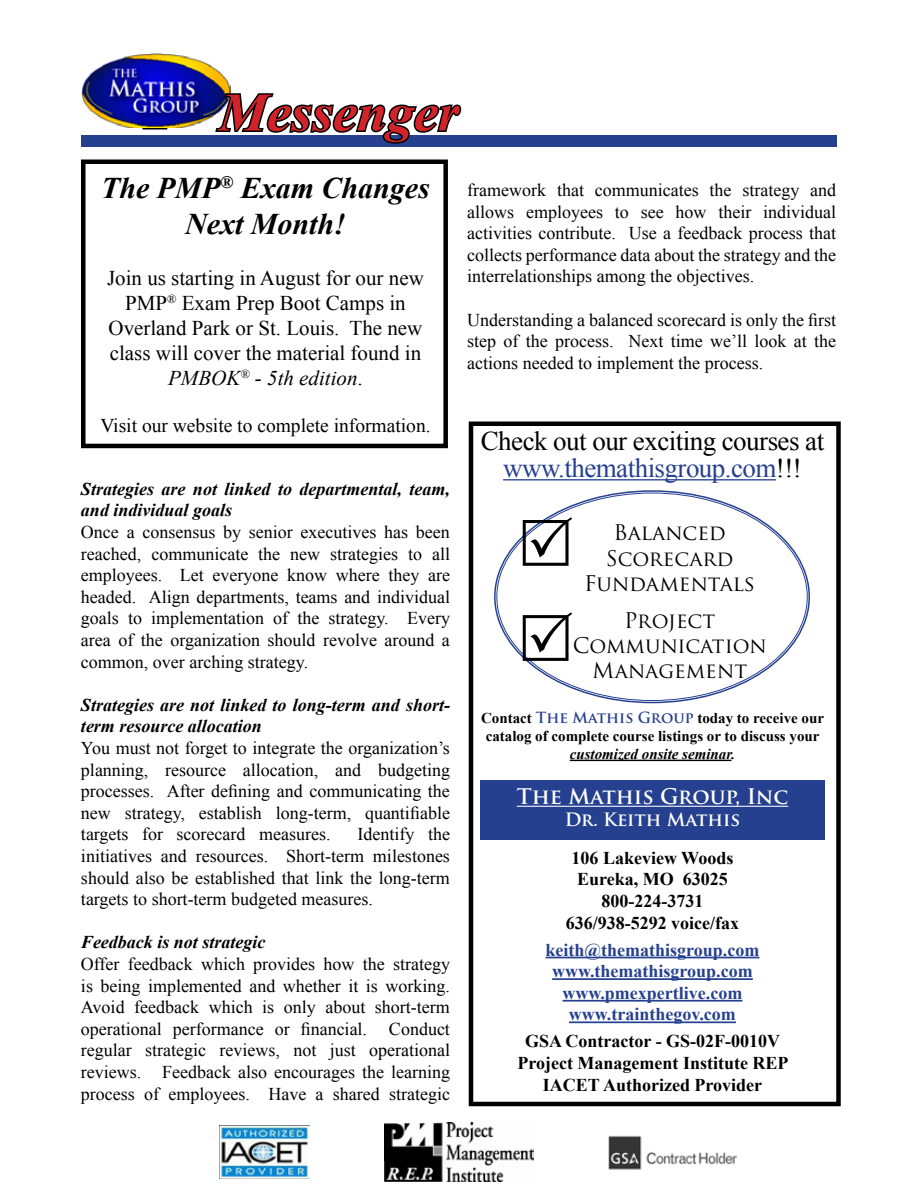
<style>
.page{position:relative;width:918px;height:1188px;background:#fff}
.page>*{position:absolute;margin:0;border:0;box-sizing:border-box;transform-origin:0 0}
.t1{font:italic 700 54px "Times New Roman";color:#d2232a}
.t2{font:italic 700 30px/36px "Times New Roman";color:#000;text-align:center}
.t3{font:27px/27px "Times New Roman";letter-spacing:-.02em;color:#000;text-align:center}
.t4{font:21px/25.2px "Times New Roman";color:#000;text-align:center}
.t5{font:21px/25.2px "Trajan Pro";color:#000;text-align:center}
.t6{font:700 21px "Trajan Pro";color:#fff}
.t7{font:19.5px "Times New Roman";color:#000}
.t8{font:18px/21.6px "Times New Roman";color:#000;text-align:justify}
.t9{font:italic 700 18px/21.6px "Times New Roman";color:#000}
.t10{font:700 18px/21.6px "Times New Roman";color:#000;text-align:center}
.t11{font:700 18px/21.6px "Times New Roman";color:#25408f;text-align:center}
.t12{font:700 18px "Trajan Pro";color:#fff}
.t13{font:700 15px/18px "Times New Roman";color:#000;text-align:center}
.t14{font:italic 700 15px "Times New Roman";color:#000}
.s1{font-style:italic}
.s2{color:#25408f}
.s3{font-family:"Trajan Pro";color:#25408f}
</style>
<div class="page">
<div style="left:81px;top:135px;width:756px;height:12px;background:#25408f"></div>
<img style="left:81px;top:54px;width:148px;height:76px">
<svg style="left:213px;top:84px;width:249px;height:60px"></svg>
<div style="left:469px;top:422px;width:372px;height:684px;border:4px solid #000"></div>
<hr style="left:503px;top:479px;width:273px;height:1px;background:#25408f">
<hr style="left:570px;top:760px;width:161px;height:1px;background:#000">
<hr style="left:546px;top:957px;width:213px;height:1px;background:#25408f">
<hr style="left:552px;top:978px;width:201px;height:2px;background:#25408f">
<hr style="left:563px;top:1000px;width:179px;height:2px;background:#25408f">
<hr style="left:569px;top:1021px;width:167px;height:2px;background:#25408f">
<div style="left:480px;top:780px;width:345px;height:60px;background:#25408f"></div>
<hr style="left:517px;top:806px;width:271px;height:1px;background:#fff">
<img style="left:385px;top:1123px;width:148px;height:59px">
<img style="left:608px;top:1135px;width:129px;height:35px">
<img style="left:220px;top:1126px;width:89px;height:53px">
<div style="left:81px;top:160px;width:367px;height:288px;border:4px solid #000"></div>
<svg style="left:523px;top:517px;width:31px;height:23px"></svg>
<svg style="left:523px;top:653px;width:8px;height:8px"></svg>
<h1 class="t1" style="left:219px;top:75px;width:241px">Messenger</h1>
<h2 class="t2" style="left:101px;top:169px;width:330px">The PMP<sup>®</sup> Exam Changes<br>Next Month!</h2>
<p class="t4" style="left:107px;top:265px;width:318px">Join us starting in August for our new<br>PMP<sup>®</sup> Exam Prep Boot Camps in<br>Overland Park or St. Louis. The new class will cover the material found in<br><span class="s1">PMBOK</span><sup>®</sup> <span class="s1">- 5th edition</span>.</p>
<p class="t7" style="left:100px;top:412px;width:332px">Visit our website to complete information.</p>
<p class="t9" style="left:81px;top:477px;width:371px">Strategies are not linked to departmental, team, and individual goals</p>
<p class="t8" style="left:81px;top:521px;width:371px">Once a consensus by senior executives has been reached, communicate the new strategies to all employees. Let everyone know where they are headed. Align departments, teams and individual goals to implementation of the strategy. Every area of the organization should revolve around a common, over arching strategy.</p>
<p class="t9" style="left:81px;top:693px;width:371px">Strategies are not linked to long-term and short&shy;term resource allocation</p>
<p class="t8" style="left:81px;top:737px;width:371px">You must not forget to integrate the organization’s planning, resource allocation, and budgeting processes. After defining and communicating the new strategy, establish long-term, quantifiable targets for scorecard measures.</p>
<p class="t8" style="left:81px;top:823px;width:371px;text-indent:277px">Identify the initiatives and resources. Short-term milestones should also be established that link the long-term targets to short-term budgeted measures.</p>
<p class="t9" style="left:81px;top:931px;width:186px">Feedback is not strategic</p>
<p class="t8" style="left:81px;top:953px;width:371px">Offer feedback which provides how the strategy is being implemented and whether it is working.<br>Avoid feedback which is only about short-term operational performance or financial. Conduct regular strategic reviews, not just operational reviews. Feedback also encourages the learning process of employees. Have a shared strategic</p>
<p class="t8" style="left:467px;top:179px;width:370px">framework that communicates the strategy and allows employees to see how their individual activities contribute. Use a feedback process that collects performance data about the strategy and the interrelationships among the objectives.</p>
<p class="t8" style="left:467px;top:308px;width:371px">Understanding a balanced scorecard is only the first step of the process. Next time we’ll look at the actions needed to implement the process.</p>
<h3 class="t3" style="left:481px;top:427px;width:345px">Check out our exciting courses at <span class="s2">www.themathisgroup.com</span>!!!</h3>
<p class="t5" style="left:584px;top:520px;width:173px">Balanced<br>Scorecard<br>Fundamentals</p>
<p class="t5" style="left:573px;top:607px;width:195px">Project<br>Communication<br>Management</p>
<p class="t13" style="left:481px;top:708px;width:345px">Contact <span class="s3">The Mathis Group</span> today to receive our catalog of complete course listings or to discuss your</p>
<p class="t14" style="left:570px;top:743px;width:167px">customized onsite seminar.</p>
<p class="t6" style="left:517px;top:783px;width:273px">The Mathis Group, Inc</p>
<p class="t12" style="left:565px;top:808px;width:177px">Dr. Keith Mathis</p>
<p class="t10" style="left:566px;top:846px;width:175px">106 Lakeview Woods<br>Eureka, MO 63025<br>800-224-3731<br>636/938-5292 voice/fax</p>
<p class="t11" style="left:546px;top:938px;width:215px">keith@themathisgroup.com www.themathisgroup.com www.pmexpertlive.com www.trainthegov.com</p>
<p class="t10" style="left:517px;top:1030px;width:273px">GSA Contractor - GS-02F-0010V<br>Project Management Institute REP<br>IACET Authorized Provider</p>
</div>
